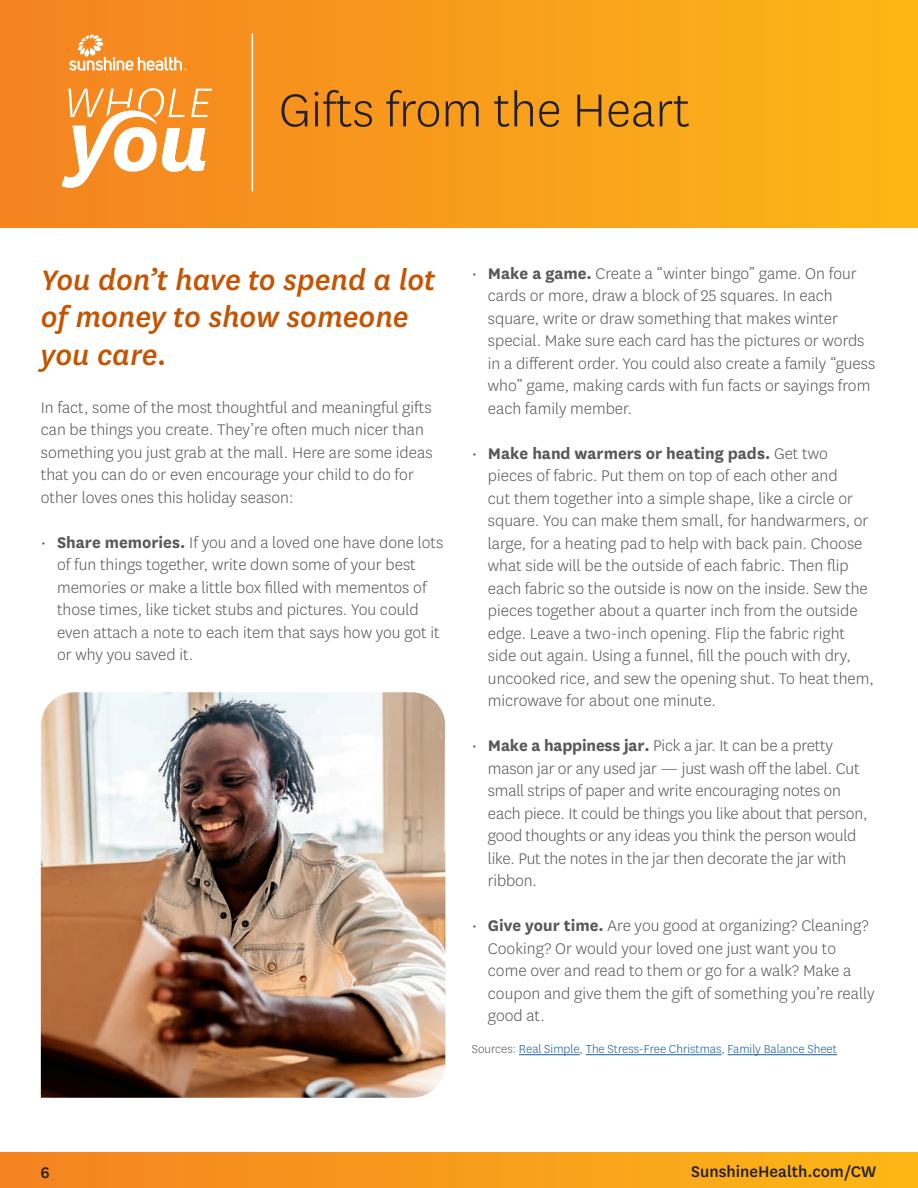
<style>
.page{position:relative;width:918px;height:1188px;background:#fff}
.page>*{position:absolute;margin:0;border:0;box-sizing:border-box;transform-origin:0 0}
.t1{font:300 54px "Centene Sans";color:#231f20}
.t2{font:italic 500 33px/37.5px "Centene Sans";color:#c65300}
.t3{font:300 18px/22.5px "Centene Sans";color:#57585a}
.t4{font:500 18px "Centene Sans";color:#231f20}
.t5{font:300 13.5px "Centene Sans";color:#175d9e}
.s1{font-weight:700}
.s2{color:#57585a}
</style>
<div class="page">
<div style="left:0;top:1153px;width:918px;height:35px;background:linear-gradient(to right,#f48221,#fbb617)"></div>
<div style="left:0;top:0;width:918px;height:228px;background:linear-gradient(to right,#f48221,#fbb617)"></div>
<svg style="left:62px;top:88px;width:150px;height:100px"></svg>
<hr style="left:252px;top:34px;width:1px;height:157px;background:#fff">
<svg style="left:69px;top:35px;width:117px;height:36px;background:#f7a14c"></svg>
<img style="left:41px;top:692px;width:404px;height:406px">
<hr style="left:519px;top:1054px;width:61px;height:1px;background:#175d9e">
<hr style="left:586px;top:1054px;width:135px;height:1px;background:#175d9e">
<hr style="left:728px;top:1054px;width:109px;height:1px;background:#175d9e">
<h2 class="t1" style="left:279px;top:76px;width:413px">Gifts from the Heart</h2>
<h3 class="t2" style="left:41px;top:259px;width:396px">You don’t have to spend a lot of money to show someone you care.</h3>
<p class="t3" style="left:41px;top:396px;width:393px">In fact, some of the most thoughtful and meaningful gifts can be things you create. They’re often much nicer than something you just grab at the mall. Here are some ideas that you can do or even encourage your child to do for other loves ones this holiday season:</p>
<p class="t3" style="left:57px;top:531px;width:388px;text-indent:-16px">• <span class="s1">Share memories.</span> If you and a loved one have done lots of fun things together, write down some of your best memories or make a little box filled with mementos of those times, like ticket stubs and pictures. You could even attach a note to each item that says how you got it or why you saved it.</p>
<p class="t3" style="left:488px;top:261px;width:389px;text-indent:-16px">• <span class="s1">Make a game.</span> Create a “winter bingo” game. On four cards or more, draw a block of 25 squares. In each square, write or draw something that makes winter special. Make sure each card has the pictures or words in a different order. You could also create a family “guess who” game, making cards with fun facts or sayings from each family member.</p>
<p class="t3" style="left:488px;top:441px;width:388px;text-indent:-16px">• <span class="s1">Make hand warmers or heating pads.</span> Get two pieces of fabric. Put them on top of each other and<br>cut them together into a simple shape, like a circle or square. You can make them small, for handwarmers, or large, for a heating pad to help with back pain. Choose what side will be the outside of each fabric. Then flip each fabric so the outside is now on the inside. Sew the pieces together about a quarter inch from the outside edge. Leave a two-inch opening. Flip the fabric right side out again. Using a funnel, fill the pouch with dry, uncooked rice, and sew the opening shut. To heat them, microwave for about one minute.</p>
<p class="t3" style="left:488px;top:734px;width:381px;text-indent:-16px">• <span class="s1">Make a happiness jar.</span> Pick a jar. It can be a pretty mason jar or any used jar — just wash off the label. Cut small strips of paper and write encouraging notes on each piece. It could be things you like about that person, good thoughts or any ideas you think the person would like. Put the notes in the jar then decorate the jar with ribbon.</p>
<p class="t3" style="left:488px;top:914px;width:388px;text-indent:-16px">• <span class="s1">Give your time.</span> Are you good at organizing? Cleaning?<br>Cooking? Or would your loved one just want you to come over and read to them or go for a walk? Make a coupon and give them the gift of something you’re really good at.</p>
<p class="t5" style="left:472px;top:1041px;width:367px"><span class="s2">Sources:</span> Real Simple<span class="s2">,</span> The Stress-Free Christmas<span class="s2">,</span> Family Balance Sheet</p>
<p class="t4" style="left:40px;top:1160px;width:11px">6</p>
<p class="t4" style="left:691px;top:1159px;width:187px">SunshineHealth.com/CW</p>
</div>
